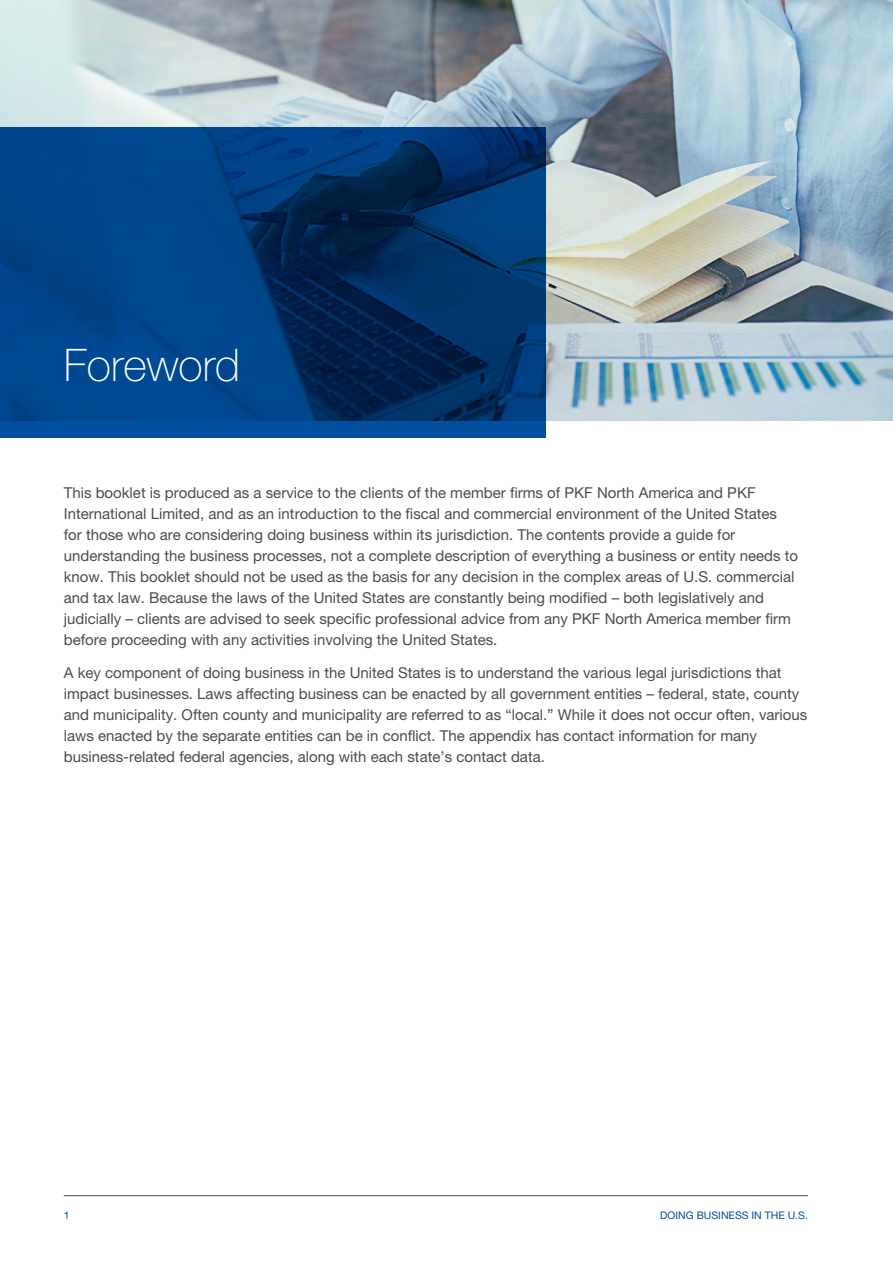
<style>
.page{position:relative;width:893px;height:1263px;background:#fff}
.page>*{position:absolute;margin:0;border:0;box-sizing:border-box;transform-origin:0 0}
.chapter-heading{font:100 45px "Helvetica Neue LT Pro";color:#fff}
.body{font:15px/21px "Helvetica Neue LT Pro";color:#4b4c4d}
.t1{font:10.5px "Helvetica Neue LT Pro";color:#014f9e}
</style>
<div class="page">
<hr style="left:64px;top:1195px;width:744px;height:1px;background:#4b4c4d">
<img style="left:0;top:0;width:893px;height:421px">
<svg style="left:0;top:128px;width:546px;height:310px;background:#003b79"></svg>
<p class="chapter-heading" style="left:64px;top:339px;width:178px">Foreword</p>
<p class="body" style="left:64px;top:482px;width:736px">This booklet is produced as a service to the clients of the member firms of PKF North America and PKF International Limited, and as an introduction to the fiscal and commercial environment of the United States for those who are considering doing business within its jurisdiction. The contents provide a guide for understanding the business processes, not a complete description of everything a business or entity needs to know. This booklet should not be used as the basis for any decision in the complex areas of U.S. commercial and tax law. Because the laws of the United States are constantly being modified – both legislatively and judicially – clients are advised to seek specific professional advice from any PKF North America member firm before proceeding with any activities involving the United States.</p>
<p class="body" style="left:64px;top:662px;width:745px">A key component of doing business in the United States is to understand the various legal jurisdictions that impact businesses. Laws affecting business can be enacted by all government entities – federal, state, county and municipality. Often county and municipality are referred to as “local.” While it does not occur often, various laws enacted by the separate entities can be in conflict. The appendix has contact information for many business-related federal agencies, along with each state’s contact data.</p>
<p class="t1" style="left:64px;top:1209px;width:7px">1</p>
<p class="t1" style="left:660px;top:1209px;width:149px">DOING BUSINESS IN THE U.S.</p>
</div>
